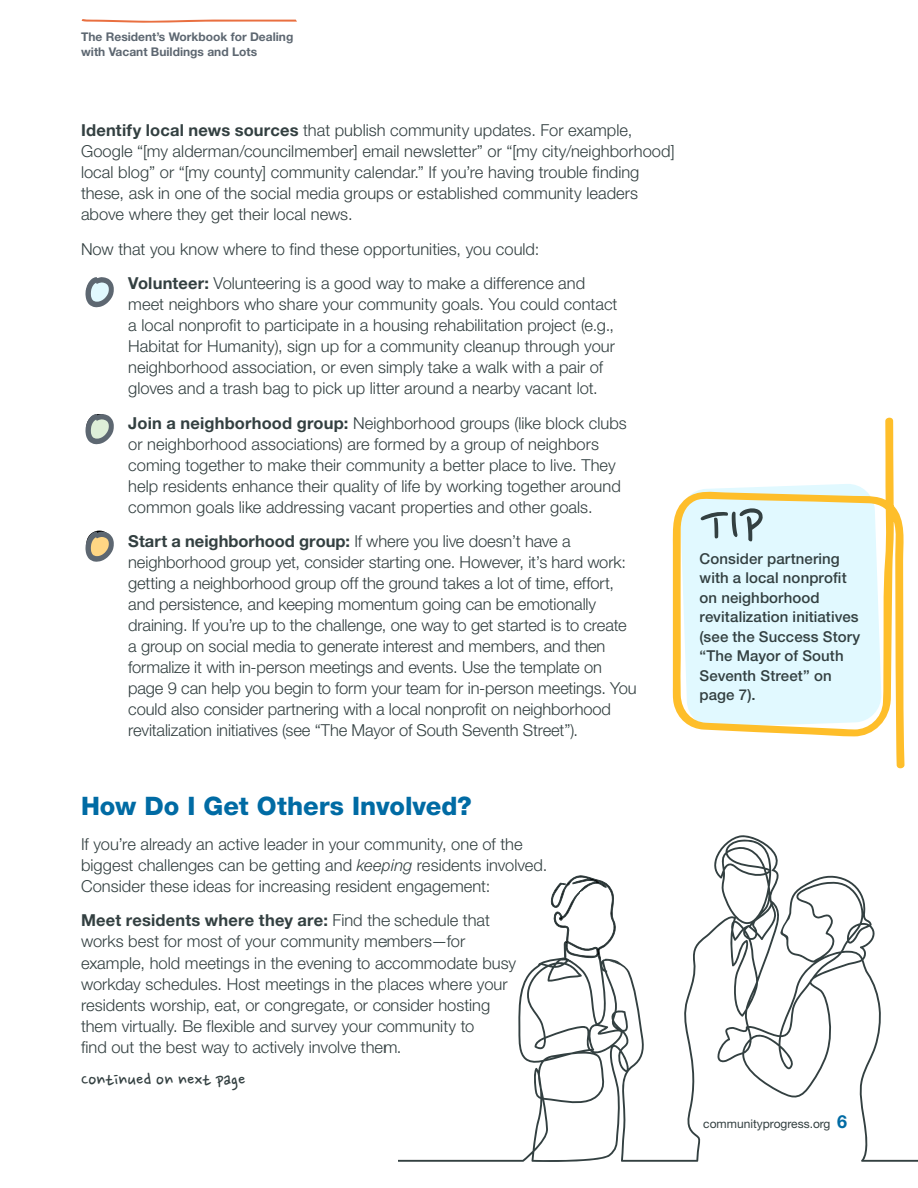
<style>
.page{position:relative;width:918px;height:1188px;background:#fff}
.page>*{position:absolute;margin:0;border:0;box-sizing:border-box;transform-origin:0 0}
.t1{font:60px "Nanum Pen";color:#334041}
.t2{font:800 25.5px "Helvetica Neue LT Std";color:#006ba4}
.t3{font:21px "Nanum Pen";color:#334041}
.t4{font:300 16.5px/21px "Helvetica Neue LT Std";color:#334041}
.t5{font:500 15px/19.5px "Helvetica Neue LT Std";letter-spacing:.005em;color:#334041}
.t6{font:700 12px/15px "Helvetica Neue LT Std";color:#5d6771}
.t7{font:12px "Helvetica Neue LT Std";color:#334041}
.s1{font-weight:700}
.s2{font-style:italic}
.s3{font-weight:700;font-size:18px;color:#006ba4}
</style>
<div class="page">
<svg style="left:672px;top:417px;width:233px;height:352px;fill:#e1f9ff"></svg>
<svg style="left:399px;top:835px;width:519px;height:327px"></svg>
<svg style="left:536px;top:875px;width:82px;height:95px"></svg>
<svg style="left:85px;top:277px;width:29px;height:30px"></svg>
<svg style="left:85px;top:414px;width:29px;height:30px"></svg>
<svg style="left:85px;top:531px;width:29px;height:31px"></svg>
<svg style="left:81px;top:19px;width:216px;height:4px"></svg>
<p class="t6" style="left:81px;top:29px;width:214px">The Resident’s Workbook for Dealing with Vacant Buildings and Lots</p>
<p class="t4" style="left:81px;top:119px;width:595px"><span class="s1">Identify local news sources</span> that publish community updates. For example, Google “[my alderman/councilmember] email newsletter” or “[my city/neighborhood] local blog” or “[my county] community calendar.” If you’re having trouble finding these, ask in one of the social media groups or established community leaders above where they get their local news.</p>
<p class="t4" style="left:128px;top:231px;width:458px;line-height:34.5px;text-indent:-47px">Now that you know where to find these opportunities, you could:<br><span class="s1">Volunteer:</span> Volunteering is a good way to make a difference and</p>
<p class="t4" style="left:128px;top:293px;width:491px">meet neighbors who share your community goals. You could contact a local nonprofit to participate in a housing rehabilitation project (e.g., Habitat for Humanity), sign up for a community cleanup through your neighborhood association, or even simply take a walk with a pair of gloves and a trash bag to pick up litter around a nearby vacant lot.</p>
<p class="t4" style="left:128px;top:412px;width:500px"><span class="s1">Join a neighborhood group:</span> Neighborhood groups (like block clubs or neighborhood associations) are formed by a group of neighbors coming together to make their community a better place to live. They help residents enhance their quality of life by working together around common goals like addressing vacant properties and other goals.</p>
<p class="t4" style="left:128px;top:530px;width:510px"><span class="s1">Start a neighborhood group:</span> If where you live doesn’t have a neighborhood group yet, consider starting one. However, it’s hard work: getting a neighborhood group off the ground takes a lot of time, effort, and persistence, and keeping momentum going can be emotionally draining. If you’re up to the challenge, one way to get started is to create a group on social media to generate interest and members, and then formalize it with in-person meetings and events. Use the template on page 9 can help you begin to form your team for in-person meetings. You could also consider partnering with a local nonprofit on neighborhood revitalization initiatives (see “The Mayor of South Seventh Street”).</p>
<h2 class="t2" style="left:81px;top:791px;width:392px">How Do I Get Others Involved?</h2>
<p class="t4" style="left:81px;top:833px;width:468px">If you’re already an active leader in your community, one of the biggest challenges can be getting and <span class="s2">keeping</span> residents involved.<br>Consider these ideas for increasing resident engagement:</p>
<p class="t4" style="left:81px;top:910px;width:437px"><span class="s1">Meet residents where they are:</span> Find the schedule that works best for most of your community members—for example, hold meetings in the evening to accommodate busy workday schedules. Host meetings in the places where your residents worship, eat, or congregate, or consider hosting them virtually. Be flexible and survey your community to<br>find out the best way to actively involve them.</p>
<p class="t3" style="left:81px;top:1070px;width:166px">Continued on next page</p>
<h1 class="t1" style="left:700px;top:499px;width:66px">TIP</h1>
<p class="t5" style="left:700px;top:548px;width:162px">Consider partnering with a local nonprofit on neighborhood revitalization initiatives (see the Success Story “The Mayor of South<br>Seventh Street” on page 7).</p>
<p class="t7" style="left:703px;top:1116px;width:145px">communityprogress.org <span class="s3">6</span></p>
</div>
